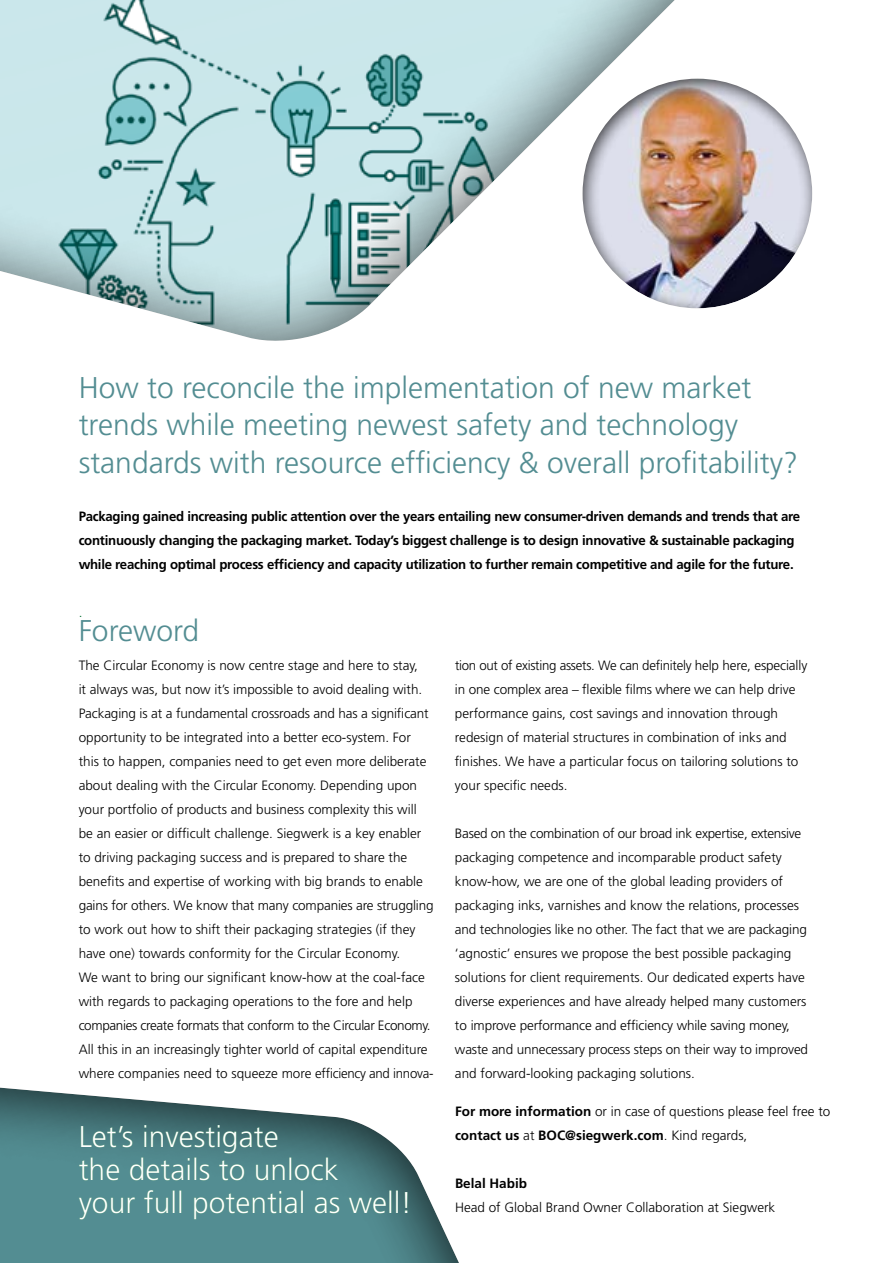
<style>
.page{position:relative;width:893px;height:1263px;background:#fff}
.page>*{position:absolute;margin:0;border:0;box-sizing:border-box;transform-origin:0 0}
.t1{font:300 30px/37.5px "Frutiger";color:#538d92}
.t2{font:300 30px/33px "Frutiger";color:#fff}
.t3{font:300 13.5px/24px "Frutiger";color:#000}
.t4{font:700 13.5px/24px "Frutiger";letter-spacing:-.02em;color:#000}
.t5{font:700 13.5px "Frutiger";color:#000}
.t6{font:300 13.5px "Frutiger";color:#006c2d}
.s1{font-weight:700}
</style>
<div class="page">
<svg style="left:0;top:1087px;width:459px;height:176px;fill:#538d92"></svg>
<svg style="left:0;top:0;width:675px;height:341px;fill:#cae7eb"></svg>
<div style="left:568px;top:68px;width:256px;height:241px;background:#000;opacity:.75"></div>
<h1 class="t1" style="left:79px;top:369px;width:721px">How to reconcile the implementation of new market trends while meeting newest safety and technology standards with resource efficiency &amp; overall profitability?</h1>
<p class="t4" style="left:79px;top:504px;width:723px">Packaging gained increasing public attention over the years entailing new consumer-driven demands and trends that are continuously changing the packaging market. Today’s biggest challenge is to design innovative &amp; sustainable packaging while reaching optimal process efficiency and capacity utilization to further remain competitive and agile for the future.</p>
<p class="t6" style="left:79px;top:604px;width:5px">.</p>
<h1 class="t1" style="left:79px;top:612px;width:122px">Foreword</h1>
<p class="t3" style="left:79px;top:653px;width:356px">The Circular Economy is now centre stage and here to stay,<br>it always was, but now it’s impossible to avoid dealing with.<br>Packaging is at a fundamental crossroads and has a significant opportunity to be integrated into a better eco-system. For this to happen, companies need to get even more deliberate about dealing with the Circular Economy. Depending upon your portfolio of products and business complexity this will be an easier or difficult challenge. Siegwerk is a key enabler to driving packaging success and is prepared to share the benefits and expertise of working with big brands to enable gains for others. We know that many companies are struggling to work out how to shift their packaging strategies (if they have one) towards conformity for the Circular Economy.<br>We want to bring our significant know-how at the coal-face with regards to packaging operations to the fore and help companies create formats that conform to the Circular Economy.<br>All this in an increasingly tighter world of capital expenditure where companies need to squeeze more efficiency and innova-</p>
<p class="t3" style="left:455px;top:653px;width:354px">tion out of existing assets. We can definitely help here, especially in one complex area – flexible films where we can help drive performance gains, cost savings and innovation through redesign of material structures in combination of inks and finishes. We have a particular focus on tailoring solutions to your specific needs.</p>
<p class="t3" style="left:455px;top:821px;width:355px">Based on the combination of our broad ink expertise, extensive packaging competence and incomparable product safety know-how, we are one of the global leading providers of packaging inks, varnishes and know the relations, processes and technologies like no other. The fact that we are packaging ‘agnostic’ ensures we propose the best possible packaging solutions for client requirements. Our dedicated experts have diverse experiences and have already helped many customers to improve performance and efficiency while saving money, waste and unnecessary process steps on their way to improved and forward-looking packaging solutions.</p>
<p class="t3" style="left:455px;top:1099px;width:377px"><span class="s1">For more information</span> or in case of questions please feel free to <span class="s1">contact us</span> at <span class="s1">BOC@siegwerk.com</span>. Kind regards,</p>
<p class="t5" style="left:455px;top:1175px;width:74px">Belal Habib</p>
<p class="t3" style="left:455px;top:1195px;width:322px">Head of Global Brand Owner Collaboration at Siegwerk</p>
<h1 class="t2" style="left:79px;top:1120px;width:335px">Let’s investigate<br>the details to unlock<br>your full potential as well!</h1>
</div>
